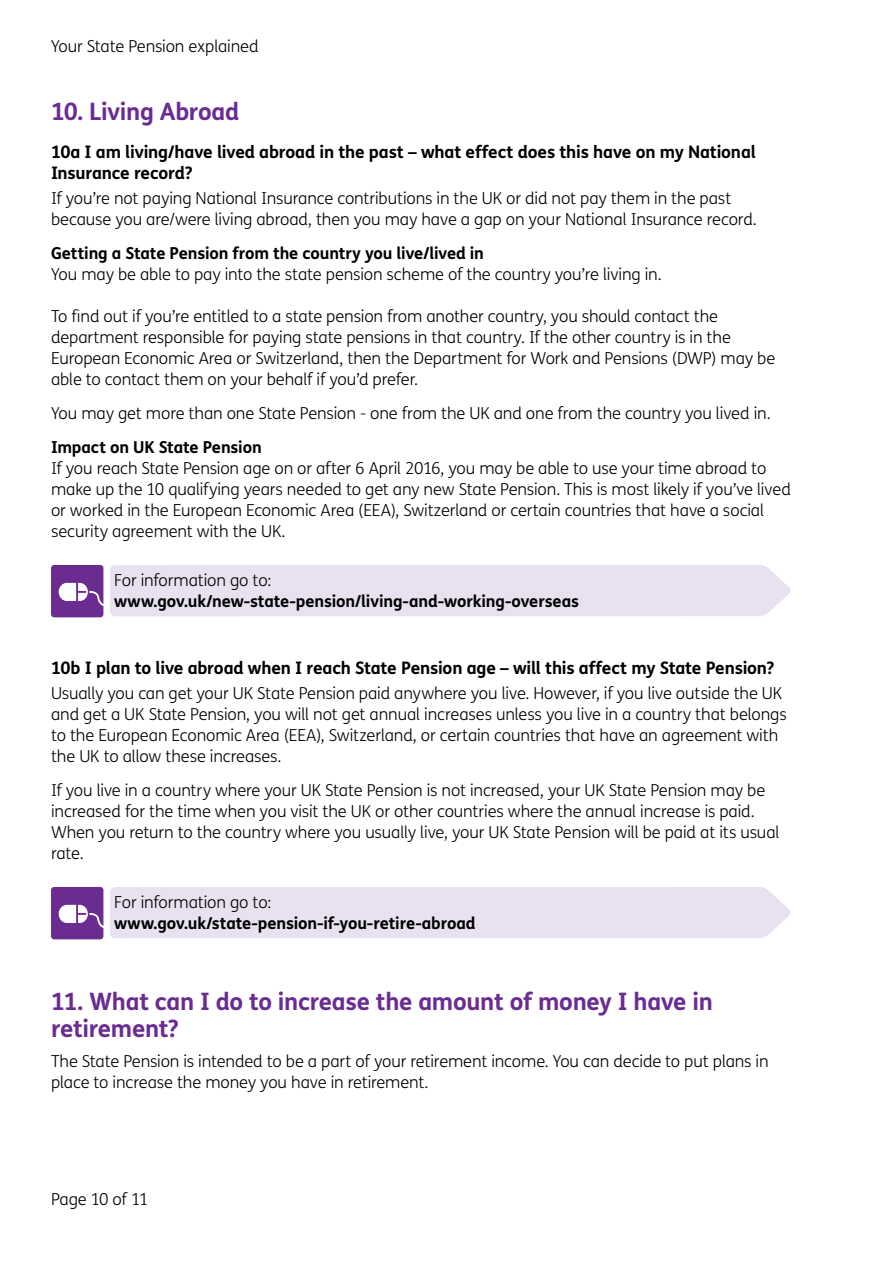
<style>
.page{position:relative;width:893px;height:1263px;background:#fff}
.page>*{position:absolute;margin:0;border:0;box-sizing:border-box;transform-origin:0 0}
.Heading_2{font:700 24px/27px "FS Me";letter-spacing:-.015em;color:#6a2c91}
.sub_heading_2{font:700 17.25px/21px "FS Me";letter-spacing:-.01em;color:#000}
.Box_text{font:300 16.5px/21px "FS Me";letter-spacing:-.01em;color:#000}
.Box_text-2{font:700 16.5px/21px "FS Me";letter-spacing:-.01em;color:#000}
.s1{font-weight:300}
</style>
<div class="page">
<svg style="left:51px;top:565px;width:52px;height:52px"></svg>
<div style="left:110px;top:565px;width:681px;height:51px;background:#e7e1f0"></div>
<svg style="left:51px;top:887px;width:52px;height:52px"></svg>
<div style="left:110px;top:887px;width:681px;height:51px;background:#e7e1f0"></div>
<p class="Box_text" style="left:51px;top:35px;width:209px">Your State Pension explained</p>
<p class="Heading_2" style="left:51px;top:97px;width:190px">10. Living Abroad</p>
<p class="sub_heading_2" style="left:51px;top:141px;width:706px">10a I am living/have lived abroad in the past – what effect does this have on my National<br>Insurance record?</p>
<p class="Box_text" style="left:51px;top:188px;width:707px">If you’re not paying National Insurance contributions in the UK or did not pay them in the past because you are/were living abroad, then you may have a gap on your National Insurance record.</p>
<p class="Box_text-2" style="left:51px;top:242px;width:434px">Getting a State Pension from the country you live/lived in</p>
<p class="Box_text" style="left:51px;top:263px;width:612px">You may be able to pay into the state pension scheme of the country you’re living in.</p>
<p class="Box_text" style="left:51px;top:306px;width:726px">To find out if you’re entitled to a state pension from another country, you should contact the department responsible for paying state pensions in that country. If the other country is in the European Economic Area or Switzerland, then the Department for Work and Pensions (DWP) may be able to contact them on your behalf if you’d prefer.</p>
<p class="Box_text" style="left:51px;top:402px;width:721px">You may get more than one State Pension - one from the UK and one from the country you lived in.</p>
<p class="Box_text-2" style="left:51px;top:436px;width:212px">Impact on UK State Pension</p>
<p class="Box_text" style="left:51px;top:457px;width:741px">If you reach State Pension age on or after 6 April 2016, you may be able to use your time abroad to make up the 10 qualifying years needed to get any new State Pension. This is most likely if you’ve lived or worked in the European Economic Area (EEA), Switzerland or certain countries that have a social security agreement with the UK.</p>
<p class="Box_text-2" style="left:114px;top:569px;width:466px"><span class="s1">For information go to: </span>www.gov.uk/new-state-pension/living-and-working-overseas</p>
<p class="sub_heading_2" style="left:51px;top:656px;width:725px">10b I plan to live abroad when I reach State Pension age – will this affect my State Pension?</p>
<p class="Box_text" style="left:51px;top:682px;width:737px">Usually you can get your UK State Pension paid anywhere you live. However, if you live outside the UK and get a UK State Pension, you will not get annual increases unless you live in a country that belongs to the European Economic Area (EEA), Switzerland, or certain countries that have an agreement with the UK to allow these increases.</p>
<p class="Box_text" style="left:51px;top:779px;width:730px">If you live in a country where your UK State Pension is not increased, your UK State Pension may be increased for the time when you visit the UK or other countries where the annual increase is paid.<br>When you return to the country where you usually live, your UK State Pension will be paid at its usual rate.</p>
<p class="Box_text-2" style="left:114px;top:891px;width:363px"><span class="s1">For information go to: </span>www.gov.uk/state-pension-if-you-retire-abroad</p>
<p class="Heading_2" style="left:51px;top:987px;width:663px">11. What can I do to increase the amount of money I have in retirement?</p>
<p class="Box_text" style="left:51px;top:1050px;width:719px">The State Pension is intended to be a part of your retirement income. You can decide to put plans in place to increase the money you have in retirement.</p>
<p class="Box_text" style="left:51px;top:1188px;width:99px">Page 10 of 11</p>
</div>
